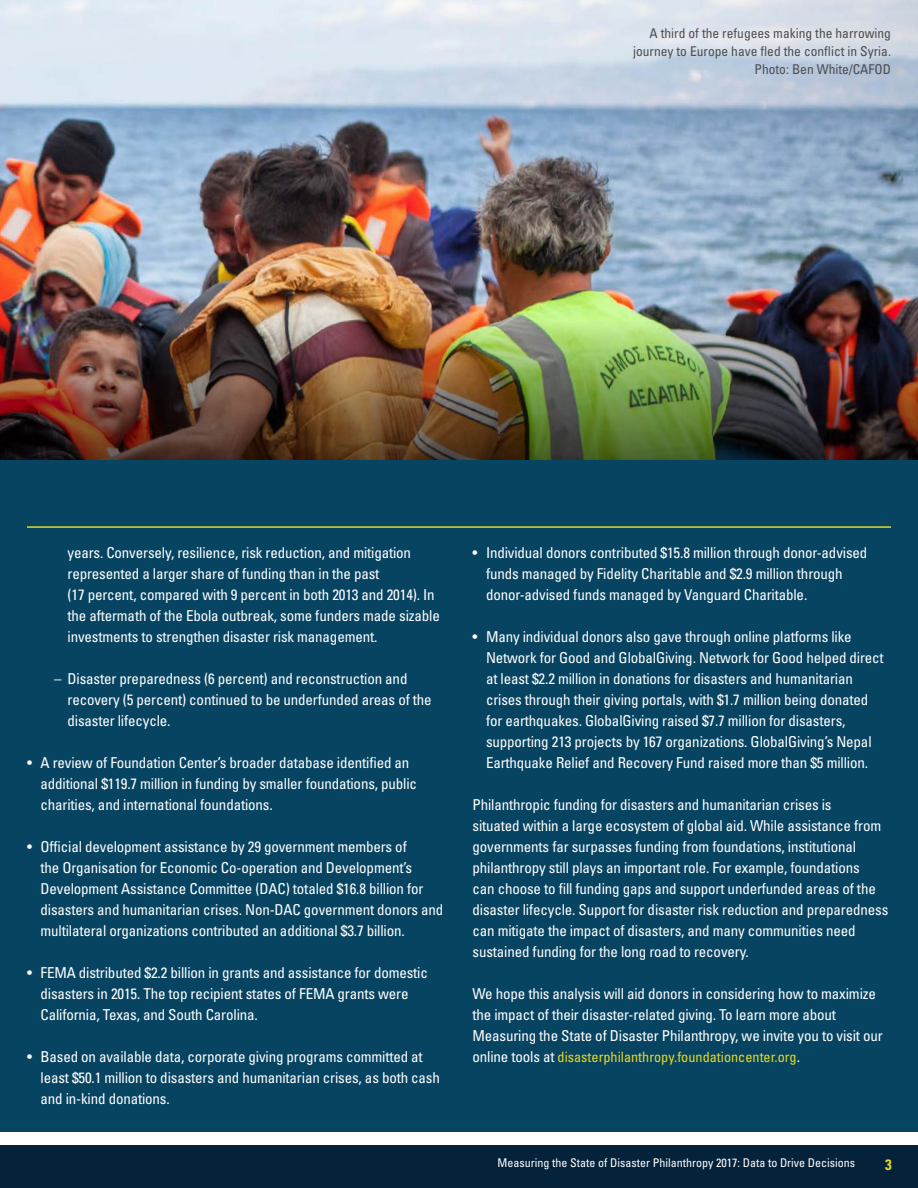
<style>
.page{position:relative;width:918px;height:1188px;background:#fff}
.page>*{position:absolute;margin:0;border:0;box-sizing:border-box;transform-origin:0 0}
.t1{font:condensed 15px/21px "Univers";letter-spacing:-.01em;color:#fff}
.t2{font:700 condensed 15px "Univers";color:#e5d923}
.t3{font:condensed 14.25px "Univers";color:#e5d923}
.t4{font:condensed 13.5px/18px "Univers";color:#4d4d4f;text-align:right}
.t5{font:condensed 12px "Univers";color:#fff}
.s1{font-size:15px;color:#fff}
</style>
<div class="page">
<div style="left:0;top:1145px;width:918px;height:43px;background:#042239"></div>
<img style="left:0;top:0;width:918px;height:321px">
<img style="left:0;top:321px;width:918px;height:139px">
<div style="left:0;top:460px;width:918px;height:671px;background:#074462"></div>
<hr style="left:27px;top:526px;width:864px;height:2px;background:#e5d923">
<p class="t4" style="left:633px;top:24px;width:259px">A third of the refugees making the harrowing journey to Europe have fled the conflict in Syria.<br>Photo: Ben White/CAFOD</p>
<p class="t1" style="left:68px;top:542px;width:374px">years. Conversely, resilience, risk reduction, and mitigation represented a larger share of funding than in the past<br>(17 percent, compared with 9 percent in both 2013 and 2014). In the aftermath of the Ebola outbreak, some funders made sizable investments to strengthen disaster risk management.</p>
<p class="t1" style="left:68px;top:668px;width:366px;text-indent:-14px">– Disaster preparedness (6 percent) and reconstruction and recovery (5 percent) continued to be underfunded areas of the disaster lifecycle.</p>
<p class="t1" style="left:40px;top:752px;width:378px;text-indent:-14px">• A review of Foundation Center’s broader database identified an additional $119.7 million in funding by smaller foundations, public charities, and international foundations.</p>
<p class="t1" style="left:40px;top:836px;width:404px;text-indent:-14px">• Official development assistance by 29 government members of<br>the Organisation for Economic Co-operation and Development’s Development Assistance Committee (DAC) totaled $16.8 billion for disasters and humanitarian crises. Non-DAC government donors and multilateral organizations contributed an additional $3.7 billion.</p>
<p class="t1" style="left:40px;top:962px;width:389px;text-indent:-14px">• FEMA distributed $2.2 billion in grants and assistance for domestic disasters in 2015. The top recipient states of FEMA grants were<br>California, Texas, and South Carolina.</p>
<p class="t1" style="left:40px;top:1046px;width:401px;text-indent:-14px">• Based on available data, corporate giving programs committed at least $50.1 million to disasters and humanitarian crises, as both cash and in-kind donations.</p>
<p class="t1" style="left:486px;top:542px;width:383px;text-indent:-14px">• Individual donors contributed $15.8 million through donor-advised funds managed by Fidelity Charitable and $2.9 million through donor-advised funds managed by Vanguard Charitable.</p>
<p class="t1" style="left:486px;top:626px;width:399px;text-indent:-14px">• Many individual donors also gave through online platforms like Network for Good and GlobalGiving. Network for Good helped direct at least $2.2 million in donations for disasters and humanitarian crises through their giving portals, with $1.7 million being donated for earthquakes. GlobalGiving raised $7.7 million for disasters, supporting 213 projects by 167 organizations. GlobalGiving’s Nepal Earthquake Relief and Recovery Fund raised more than $5 million.</p>
<p class="t1" style="left:472px;top:794px;width:417px">Philanthropic funding for disasters and humanitarian crises is<br>situated within a large ecosystem of global aid. While assistance from governments far surpasses funding from foundations, institutional philanthropy still plays an important role. For example, foundations<br>can choose to fill funding gaps and support underfunded areas of the disaster lifecycle. Support for disaster risk reduction and preparedness can mitigate the impact of disasters, and many communities need sustained funding for the long road to recovery.</p>
<p class="t1" style="left:472px;top:983px;width:412px">We hope this analysis will aid donors in considering how to maximize the impact of their disaster-related giving. To learn more about<br>Measuring the State of Disaster Philanthropy, we invite you to visit our</p>
<p class="t3" style="left:472px;top:1048px;width:329px"><span class="s1">online tools at</span> disasterphilanthropy.foundationcenter.org<span class="s1">.</span></p>
<p class="t5" style="left:497px;top:1156px;width:359px">Measuring the State of Disaster Philanthropy 2017: Data to Drive Decisions</p>
<p class="t2" style="left:885px;top:1155px;width:8px">3</p>
</div>
